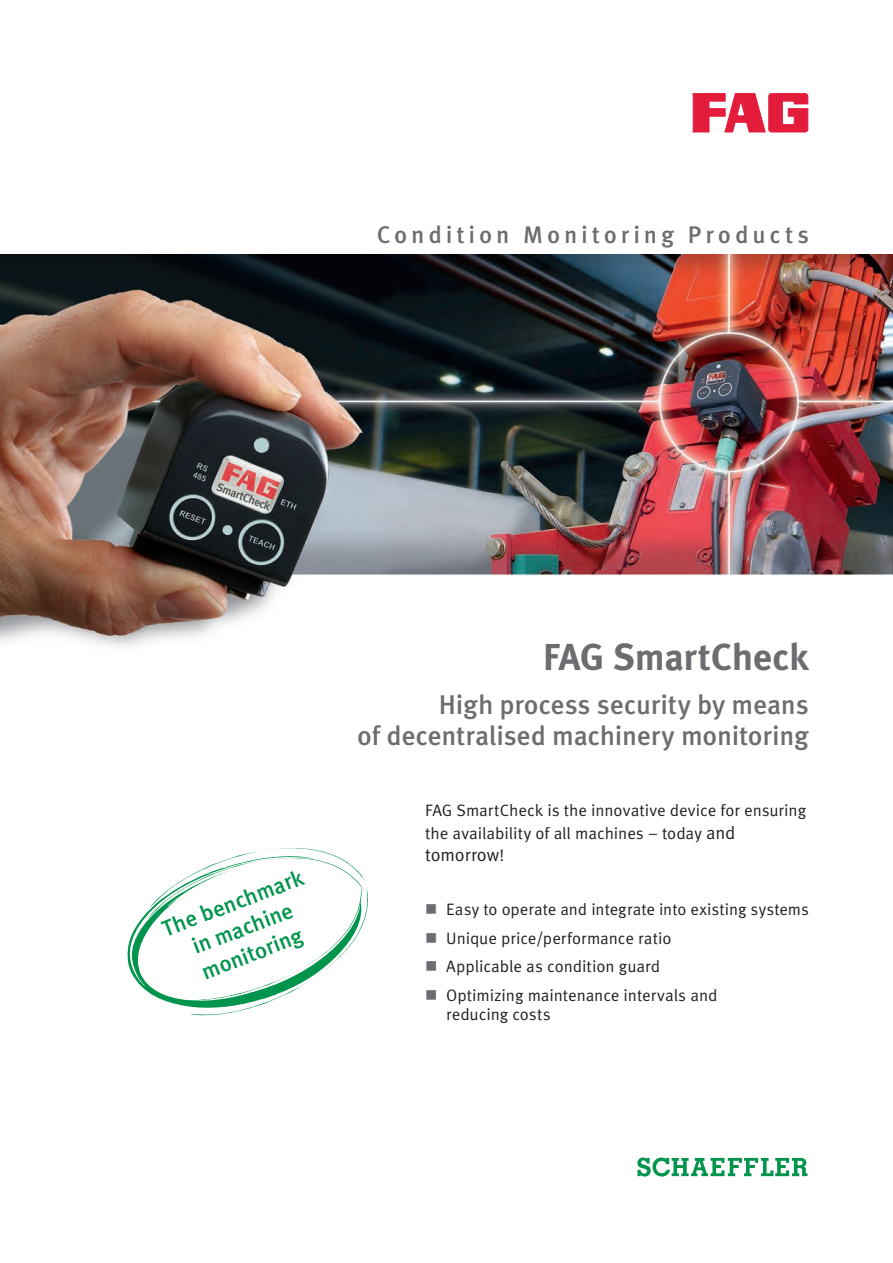
<style>
.page{position:relative;width:893px;height:1263px;background:#fff}
.page>*{position:absolute;margin:0;border:0;box-sizing:border-box;transform-origin:0 0}
.t1{font:700 37.5px "Schaeffler Meta";letter-spacing:-.01em;color:#6c6d70}
.t2{font:500 27px/31.5px "Schaeffler Meta";letter-spacing:-.01em;color:#6c6d70;text-align:right}
.t3{font:500 24px "Schaeffler Meta";letter-spacing:.165em;color:#6c6d70}
.t4{font:500 22.5px/27px "Schaeffler Meta";color:#00944d;text-align:center}
.t5{font:18px "Schaeffler Meta";letter-spacing:-.01em;color:#231f20}
.t6{font:16.5px/28.5px "Schaeffler Meta";letter-spacing:-.005em;color:#231f20}
.s1{font-size:18px}
.s2{font-size:16.5px}
</style>
<div class="page">
<img style="left:0;top:254px;width:893px;height:393px">
<svg style="left:127px;top:848px;width:241px;height:168px"></svg>
<svg style="left:637px;top:1157px;width:170px;height:19px"></svg>
<svg style="left:693px;top:93px;width:115px;height:39px"></svg>
<h3 class="t3" style="left:377px;top:220px;width:434px">Condition Monitoring Products</h3>
<h3 class="t4" style="left:158px;top:917px;width:151px;rotate:-21deg">The benchmark in machine monitoring</h3>
<h1 class="t1" style="left:543px;top:634px;width:267px">FAG SmartCheck</h1>
<h2 class="t2" style="left:357px;top:689px;width:453px">High process security by means<br>of decentralised machinery monitoring</h2>
<p class="t6" style="left:425px;top:799px;width:382px;line-height:22.5px">FAG SmartCheck is the innovative device for ensuring the availability of all machines – today <span class="s1">and</span></p>
<p class="t5" style="left:425px;top:844px;width:80px">tomorrow<span class="s2">!</span></p>
<p class="t6" style="left:446px;top:895px;width:364px">Easy to operate and integrate into existing systems Unique price/performance ratio<br>Applicable as condition guard<br>Optimizing maintenance intervals and</p>
<p class="t6" style="left:446px;top:1000px;width:106px">reducing costs</p>
</div>
